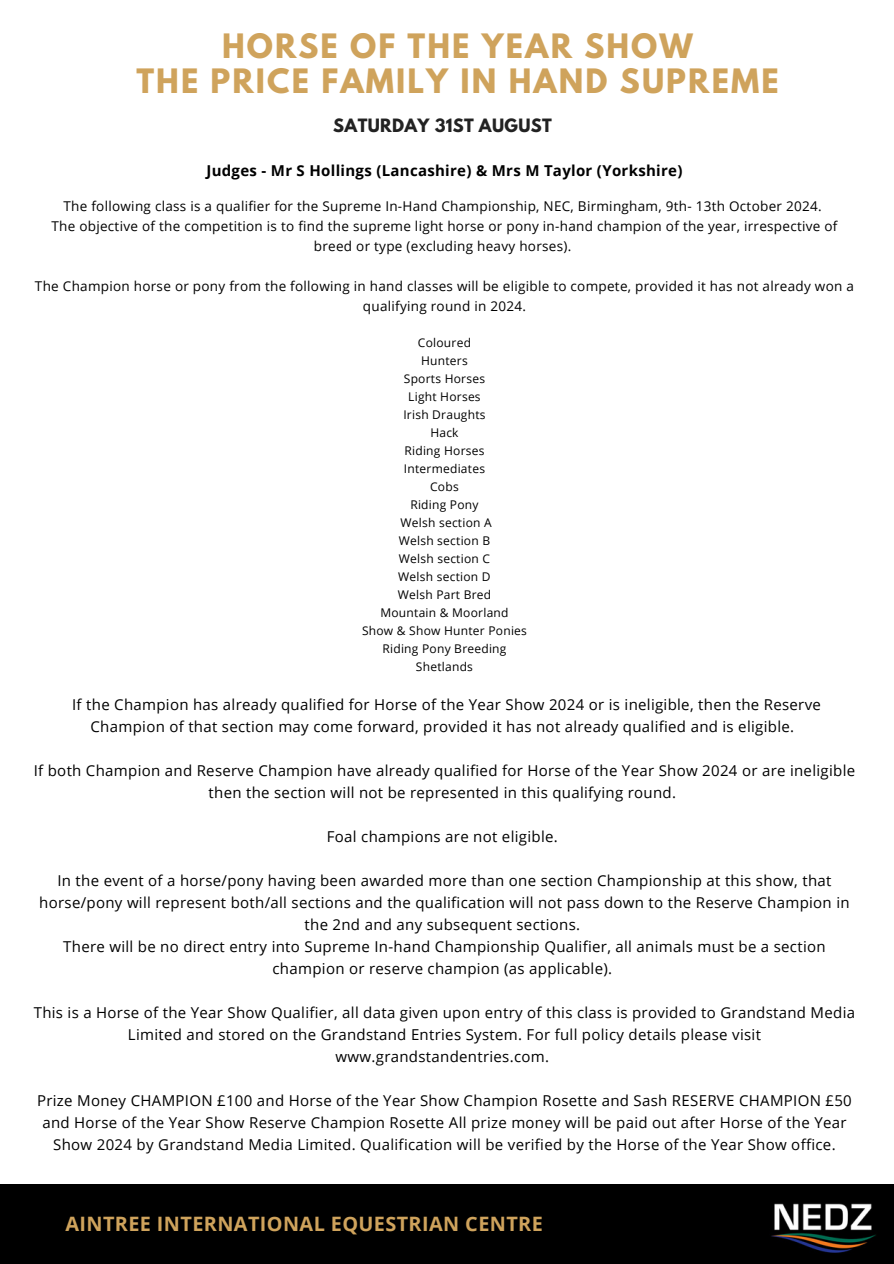
<style>
.page{position:relative;width:894px;height:1264px;background:#fff}
.page>*{position:absolute;margin:0;border:0;box-sizing:border-box;transform-origin:0 0}
.t1{font:700 29.85px/34.8px "League Spartan";letter-spacing:.07em;color:#cfa35c;text-align:center}
.t2{font:700 19.8px "Open Sans";letter-spacing:.02em;color:#cfa35c}
.t3{font:700 16.35px "League Spartan";letter-spacing:.02em;color:#222}
.t4{font:15px/22px "Open Sans";letter-spacing:.02em;color:#000;text-align:center}
.t5{font:700 15px "Open Sans";letter-spacing:.02em;color:#000}
.t6{font:13.5px/20px "Open Sans";letter-spacing:.02em;color:#000;text-align:center}
.t7{font:12px "Open Sans";letter-spacing:.02em;color:#000}
</style>
<div class="page">
<div style="left:0;top:1184px;width:893px;height:79px;background:#000"></div>
<img style="left:771px;top:1203px;width:105px;height:50px">
<h4 class="t1" style="left:136px;top:32px;width:643px">HORSE OF THE YEAR SHOW<br>THE PRICE FAMILY IN HAND SUPREME</h4>
<h6 class="t3" style="left:333px;top:117px;width:220px">SATURDAY 31ST AUGUST</h6>
<h6 class="t5" style="left:206px;top:160px;width:477px">Judges - Mr S Hollings (Lancashire) &amp; Mrs M Taylor (Yorkshire)</h6>
<p class="t6" style="left:51px;top:196px;width:787px">The following class is a qualifier for the Supreme In-Hand Championship, NEC, Birmingham, 9th- 13th October 2024.<br>The objective of the competition is to find the supreme light horse or pony in-hand champion of the year, irrespective of breed or type (excluding heavy horses).</p>
<p class="t6" style="left:35px;top:276px;width:820px">The Champion horse or pony from the following in hand classes will be eligible to compete, provided it has not already won a qualifying round in 2024.</p>
<p class="t7" style="left:418px;top:334px;width:55px">Coloured</p>
<p class="t7" style="left:421px;top:352px;width:48px">Hunters</p>
<p class="t7" style="left:404px;top:370px;width:83px">Sports Horses</p>
<p class="t7" style="left:408px;top:388px;width:74px">Light Horses</p>
<p class="t7" style="left:403px;top:406px;width:84px">Irish Draughts</p>
<p class="t7" style="left:430px;top:424px;width:30px">Hack</p>
<p class="t7" style="left:404px;top:442px;width:81px">Riding Horses</p>
<p class="t7" style="left:404px;top:460px;width:83px">Intermediates</p>
<p class="t7" style="left:430px;top:478px;width:30px">Cobs</p>
<p class="t7" style="left:410px;top:496px;width:70px">Riding Pony</p>
<p class="t7" style="left:400px;top:514px;width:93px">Welsh section A</p>
<p class="t7" style="left:398px;top:532px;width:93px">Welsh section B</p>
<p class="t7" style="left:399px;top:550px;width:93px">Welsh section C</p>
<p class="t7" style="left:398px;top:568px;width:94px">Welsh section D</p>
<p class="t7" style="left:397px;top:586px;width:95px">Welsh Part Bred</p>
<p class="t7" style="left:380px;top:604px;width:130px">Mountain &amp; Moorland</p>
<p class="t7" style="left:362px;top:622px;width:166px">Show &amp; Show Hunter Ponies</p>
<h5 class="t7" style="left:382px;top:640px;width:125px">Riding Pony Breeding</h5>
<h5 class="t7" style="left:416px;top:658px;width:58px">Shetlands</h5>
<h5 class="t4" style="left:72px;top:693px;width:750px">If the Champion has already qualified for Horse of the Year Show 2024 or is ineligible, then the Reserve<br>Champion of that section may come forward, provided it has not already qualified and is eligible.</h5>
<h5 class="t4" style="left:34px;top:759px;width:822px">If both Champion and Reserve Champion have already qualified for Horse of the Year Show 2024 or are ineligible then the section will not be represented in this qualifying round.</h5>
<h5 class="t4" style="left:327px;top:825px;width:232px">Foal champions are not eligible.</h5>
<h5 class="t4" style="left:39px;top:869px;width:811px">In the event of a horse/pony having been awarded more than one section Championship at this show, that horse/pony will represent both/all sections and the qualification will not pass down to the Reserve Champion in the 2nd and any subsequent sections.<br>There will be no direct entry into Supreme In-hand Championship Qualifier, all animals must be a section champion or reserve champion (as applicable).</h5>
<p class="t4" style="left:34px;top:1001px;width:822px">This is a Horse of the Year Show Qualifier, all data given upon entry of this class is provided to Grandstand Media<br>Limited and stored on the Grandstand Entries System. For full policy details please visit www.grandstandentries.com.</p>
<p class="t4" style="left:37px;top:1089px;width:816px">Prize Money CHAMPION £100 and Horse of the Year Show Champion Rosette and Sash RESERVE CHAMPION £50 and Horse of the Year Show Reserve Champion Rosette All prize money will be paid out after Horse of the Year<br>Show 2024 by Grandstand Media Limited. Qualification will be verified by the Horse of the Year Show office.</p>
<h1 class="t2" style="left:65px;top:1209px;width:479px">AINTREE INTERNATIONAL EQUESTRIAN CENTRE</h1>
</div>
